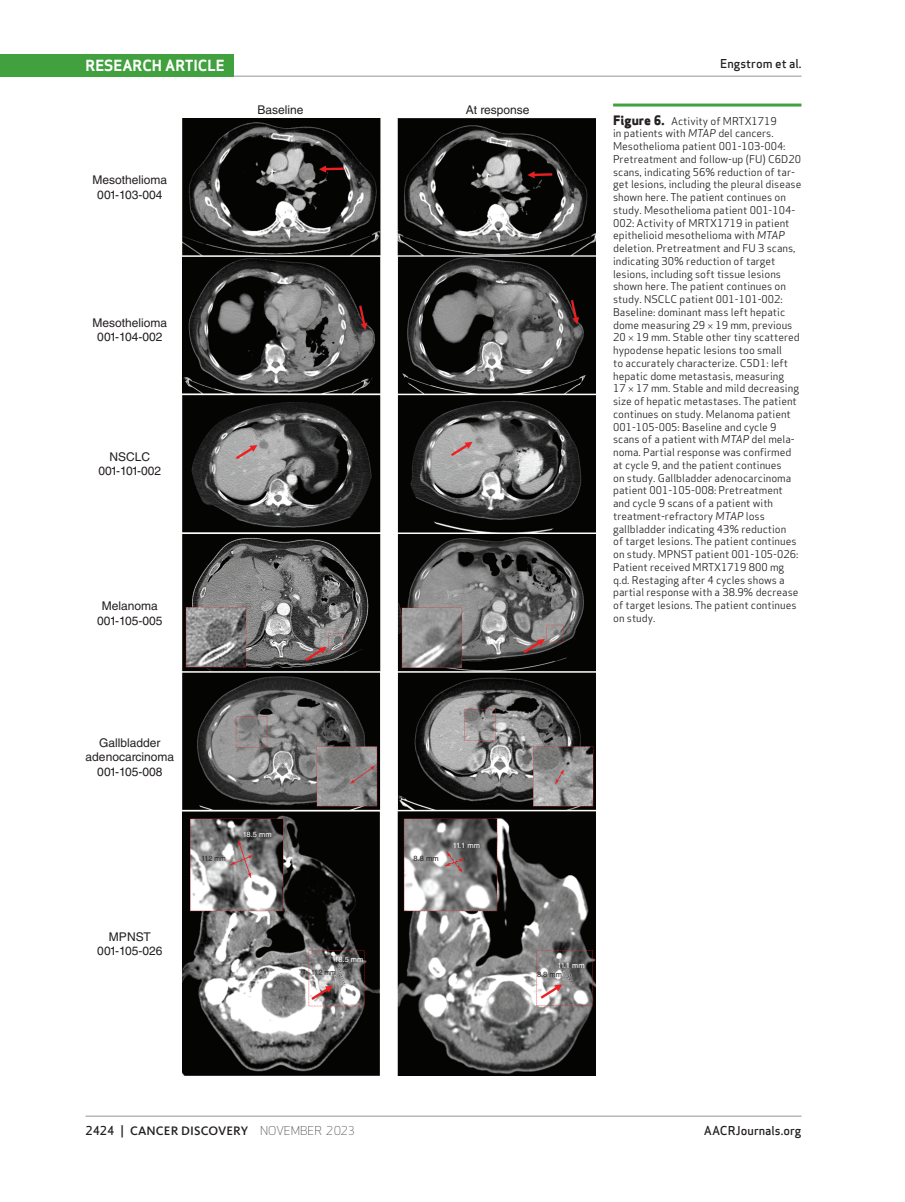
<style>
.page{position:relative;width:905px;height:1202px;background:#fff}
.page>*{position:absolute;margin:0;border:0;box-sizing:border-box;transform-origin:0 0}
.t1{font:700 15px "Apex Sans";color:#fff}
.t2{font:500 12.75px "Kievit OT";letter-spacing:.01em;color:#231f20}
.t3{font:12px/14.4px "Helvetica LT Std";color:#231f20;text-align:center}
.t4{font:500 12px "Apex Sans";color:#231f20}
.t5{font:10.5px/12.8px "Apex Sans";color:#231f20}
.t6{font:7.5px "Helvetica LT Std";letter-spacing:-.02em;color:#fff}
.t7{font:7.5px "Helvetica LT Std";color:#231f20;scale:.9 1}
.t8{font:7.5px "Helvetica LT Std";color:#231f20}
.s1{font-weight:800;font-size:12.75px}
.s2{font-style:italic}
.s3{font-family:"Apex Sans";font-size:12px}
.s4{font-family:"Apex Sans";font-weight:300;font-size:12px}
</style>
<div class="page">
<hr style="left:144px;top:76px;width:657px;height:1px;background:#939598">
<div style="left:0;top:54px;width:233px;height:22px;background:#40a13e"></div>
<hr style="left:86px;top:1115px;width:715px;height:1px;background:#939598">
<hr style="left:613px;top:104px;width:188px;height:2px;background:#40a13e">
<img style="left:182px;top:118px;width:413px;height:957px">
<h1 class="t1" style="left:86px;top:55px;width:140px">RESEARCH ARTICLE</h1>
<p class="t4" style="left:720px;top:53px;width:83px">Engstrom et al.</p>
<p class="t3" style="left:92px;top:173px;width:76px">Mesothelioma<br>001-103-004</p>
<p class="t3" style="left:92px;top:315px;width:76px">Mesothelioma<br>001-104-002</p>
<p class="t3" style="left:98px;top:449px;width:64px">NSCLC<br>001-101-002</p>
<p class="t3" style="left:97px;top:599px;width:67px">Melanoma<br>001-105-005</p>
<p class="t3" style="left:257px;top:102px;width:48px">Baseline</p>
<p class="t3" style="left:465px;top:102px;width:65px">At response</p>
<p class="t5" style="left:613px;top:113px;width:190px"><span class="s1">Figure 6.</span> Activity of MRTX1719<br>in patients with <span class="s2">MTAP</span> del cancers.<br>Mesothelioma patient 001-103-004:<br>Pretreatment and follow-up (FU) C6D20 scans, indicating 56% reduction of tar&shy;get lesions, including the pleural disease shown here. The patient continues on study. Mesothelioma patient 001-104- 002: Activity of MRTX1719 in patient epithelioid mesothelioma with <span class="s2">MTAP </span>deletion. Pretreatment and FU 3 scans, indicating 30% reduction of target lesions, including soft tissue lesions shown here. The patient continues on study. NSCLC patient 001-101-002:<br>Baseline: dominant mass left hepatic dome measuring 29 19 mm, previous 20 19 mm. Stable other tiny scattered hypodense hepatic lesions too small<br>to accurately characterize. C5D1: left hepatic dome metastasis, measuring<br>17 17 mm. Stable and mild decreasing size of hepatic metastases. The patient continues on study. Melanoma patient 001-105-005: Baseline and cycle 9 scans of a patient with <span class="s2">MTAP</span> del mela&shy;noma. Partial response was confirmed at cycle 9, and the patient continues<br>on study. Gallbladder adenocarcinoma patient 001-105-008: Pretreatment and cycle 9 scans of a patient with treatment-refractory <span class="s2">MTAP</span> loss gallbladder indicating 43% reduction<br>of target lesions. The patient continues on study. MPNST patient 001-105-026:<br>Patient received MRTX1719 800 mg q.d. Restaging after 4 cycles shows a partial response with a 38.9% decrease of target lesions. The patient continues on study.</p>
<p class="t3" style="left:86px;top:735px;width:90px">Gallbladder adenocarcinoma<br>001-105-008</p>
<p class="t3" style="left:97px;top:929px;width:67px">MPNST<br>001-105-026</p>
<p class="t6" style="left:243px;top:829px;width:30px">18.5 mm</p>
<p class="t7" style="left:201px;top:854px;width:29px">11.2 mm</p>
<p class="t8" style="left:413px;top:854px;width:27px">8.8 mm</p>
<p class="t6" style="left:453px;top:841px;width:29px">11.1 mm</p>
<p class="t6" style="left:334px;top:955px;width:30px">18.5 mm</p>
<p class="t7" style="left:311px;top:967px;width:29px">11.2 mm</p>
<p class="t6" style="left:557px;top:961px;width:29px">11.1 mm</p>
<p class="t8" style="left:537px;top:970px;width:27px">8.8 mm</p>
<p class="t2" style="left:86px;top:1123px;width:270px"><span class="s3">2424 |</span> CANCER DISCOVERY <span class="s4">NOVEMBER 2023</span></p>
<p class="t4" style="left:703px;top:1120px;width:99px">AACRJournals.org</p>
</div>
